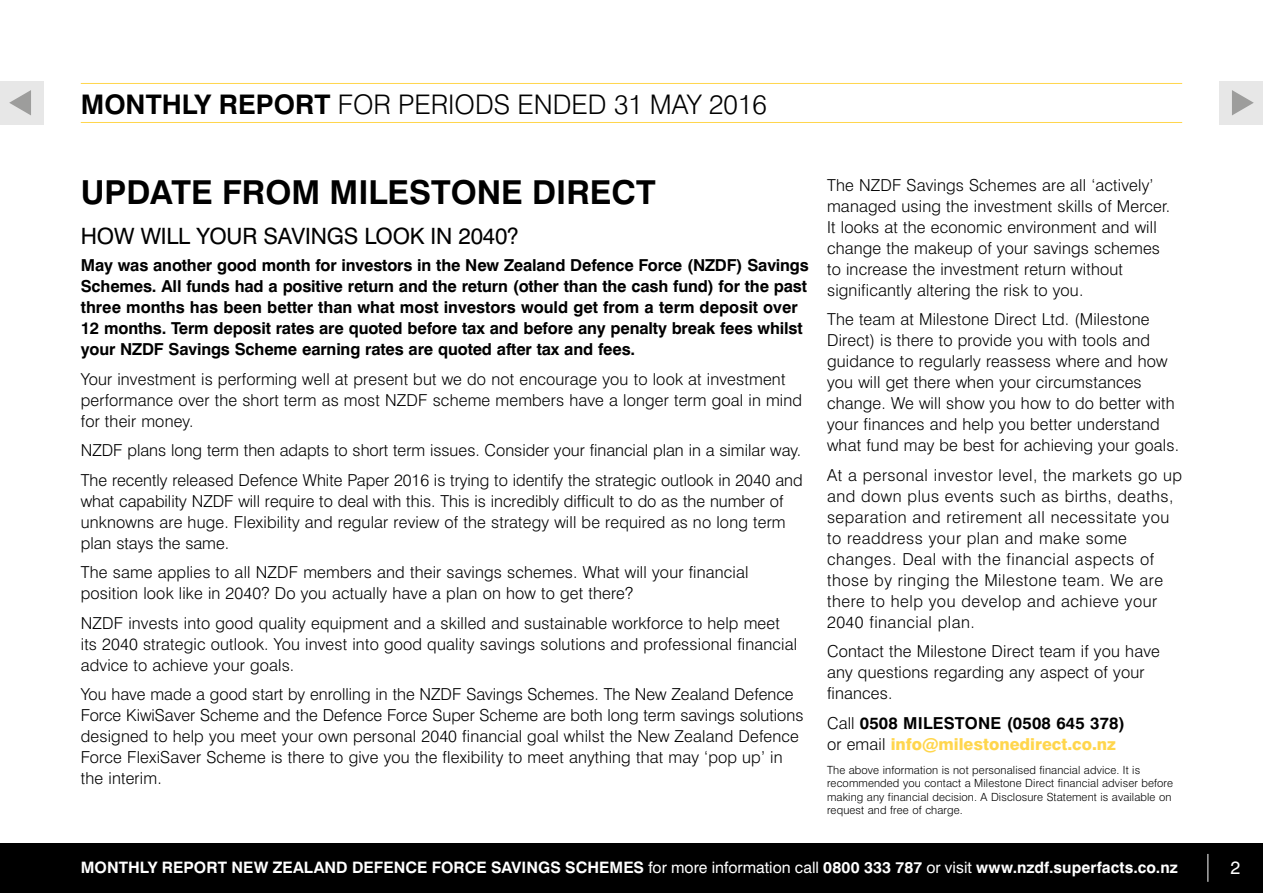
<style>
.page{position:relative;width:1263px;height:893px;background:#fff}
.page>*{position:absolute;margin:0;border:0;box-sizing:border-box;transform-origin:0 0}
.t1{font:700 33px "Swiss 721 BT";color:#000}
.t2{font:300 27px "Swiss 721 BT";color:#000}
.t3{font:22.5px "Swiss 721 BT";letter-spacing:-.01em;color:#000}
.t4{font:18px "Swiss 721 BT";color:#fff}
.t5{font:300 16.5px/21px "Swiss 721 BT";letter-spacing:.01em;color:#000}
.t6{font:700 16.5px/21px "Swiss 721 BT";letter-spacing:-.01em;color:#000}
.t7{font:300 16.5px/21px "Swiss 721 BT";letter-spacing:.03em;color:#000}
.t8{font:800 16.5px/21px "Swiss 721 BT";color:#ffd64d}
.t9{font:700 15.75px "Swiss 721 BT";letter-spacing:.005em;color:#fff}
.t10{font:300 11.25px/13.5px "Swiss 721 BT";letter-spacing:.01em;color:#000}
.s1{font-weight:700}
.s2{font-weight:300;color:#000}
.s3{font-weight:700;color:#000}
.s4{font-weight:400}
</style>
<div class="page">
<hr style="left:81px;top:83px;width:1101px;height:1px;background:#ffd64d">
<hr style="left:81px;top:122px;width:1101px;height:1px;background:#ffd64d">
<div style="left:1220px;top:81px;width:43px;height:43px;background:#e7e7e7"></div>
<svg style="left:1232px;top:90px;width:22px;height:25px"></svg>
<div style="left:0;top:81px;width:43px;height:43px;background:#e7e7e7"></div>
<svg style="left:9px;top:90px;width:22px;height:25px"></svg>
<div style="left:0;top:843px;width:1263px;height:50px;background:#000"></div>
<svg style="left:1207px;top:854px;width:1px;height:28px"></svg>
<h2 class="t2" style="left:81px;top:88px;width:687px"><span class="s1">MONTHLY REPORT</span> FOR PERIODS ENDED 31 MAY 2016</h2>
<h1 class="t1" style="left:81px;top:172px;width:576px">UPDATE FROM MILESTONE DIRECT</h1>
<h3 class="t3" style="left:81px;top:222px;width:440px">HOW WILL YOUR SAVINGS LOOK IN 2040?</h3>
<p class="t6" style="left:81px;top:254px;width:729px">May was another good month for investors in the New Zealand Defence Force (NZDF) Savings Schemes. All funds had a positive return and the return (other than the cash fund) for the past three months has been better than what most investors would get from a term deposit over 12 months. Term deposit rates are quoted before tax and before any penalty break fees whilst your NZDF Savings Scheme earning rates are quoted after tax and fees.</p>
<p class="t5" style="left:81px;top:368px;width:723px">Your investment is performing well at present but we do not encourage you to look at investment performance over the short term as most NZDF scheme members have a longer term goal in mind for their money.</p>
<p class="t5" style="left:81px;top:435px;width:723px;line-height:29.5px">NZDF plans long term then adapts to short term issues. Consider your financial plan in a similar way.<br>The recently released Defence White Paper 2016 is trying to identify the strategic outlook in 2040 and</p>
<p class="t5" style="left:81px;top:490px;width:706px">what capability NZDF will require to deal with this. This is incredibly difficult to do as the number of unknowns are huge. Flexibility and regular review of the strategy will be required as no long term plan stays the same.</p>
<p class="t5" style="left:81px;top:561px;width:669px">The same applies to all NZDF members and their savings schemes. What will your financial position look like in 2040? Do you actually have a plan on how to get there?</p>
<p class="t5" style="left:81px;top:612px;width:718px">NZDF invests into good quality equipment and a skilled and sustainable workforce to help meet its 2040 strategic outlook. You invest into good quality savings solutions and professional financial advice to achieve your goals.</p>
<p class="t5" style="left:81px;top:684px;width:724px">You have made a good start by enrolling in the NZDF Savings Schemes. The New Zealand Defence Force KiwiSaver Scheme and the Defence Force Super Scheme are both long term savings solutions designed to help you meet your own personal 2040 financial goal whilst the New Zealand Defence Force FlexiSaver Scheme is there to give you the flexibility to meet anything that may ‘pop up’ in the interim.</p>
<p class="t5" style="left:827px;top:174px;width:345px">The NZDF Savings Schemes are all ‘actively’ managed using the investment skills of Mercer.<br>It looks at the economic environment and will change the makeup of your savings schemes to increase the investment return without significantly altering the risk to you.</p>
<p class="t5" style="left:827px;top:309px;width:354px">The team at Milestone Direct Ltd. (Milestone Direct) is there to provide you with tools and guidance to regularly reassess where and how you will get there when your circumstances change. We will show you how to do better with your finances and help you better understand what fund may be best for achieving your goals.</p>
<p class="t7" style="left:827px;top:464px;width:356px">At a personal investor level, the markets go up and down plus events such as births, deaths, separation and retirement all necessitate you to readdress your plan and make some changes. Deal with the financial aspects of those by ringing the Milestone team. We are there to help you develop and achieve your 2040 financial plan.</p>
<p class="t5" style="left:827px;top:641px;width:334px">Contact the Milestone Direct team if you have any questions regarding any aspect of your finances.</p>
<p class="t8" style="left:827px;top:712px;width:299px"><span class="s2">Call</span> <span class="s3">0508 MILESTONE (0508 645 378) </span><span class="s2">or email</span> info@milestonedirect.co.nz</p>
<p class="t10" style="left:827px;top:763px;width:348px">The above information is not personalised financial advice. It is recommended you contact a Milestone Direct financial adviser before making any financial decision. A Disclosure Statement is available on request and free of charge.</p>
<p class="t9" style="left:81px;top:858px;width:1098px">MONTHLY REPORT NEW ZEALAND DEFENCE FORCE SAVINGS SCHEMES <span class="s4">for more information call</span> 0800 333 787 <span class="s4">or visit</span> www.nzdf.superfacts.co.nz</p>
<p class="t4" style="left:1230px;top:857px;width:11px">2</p>
</div>
